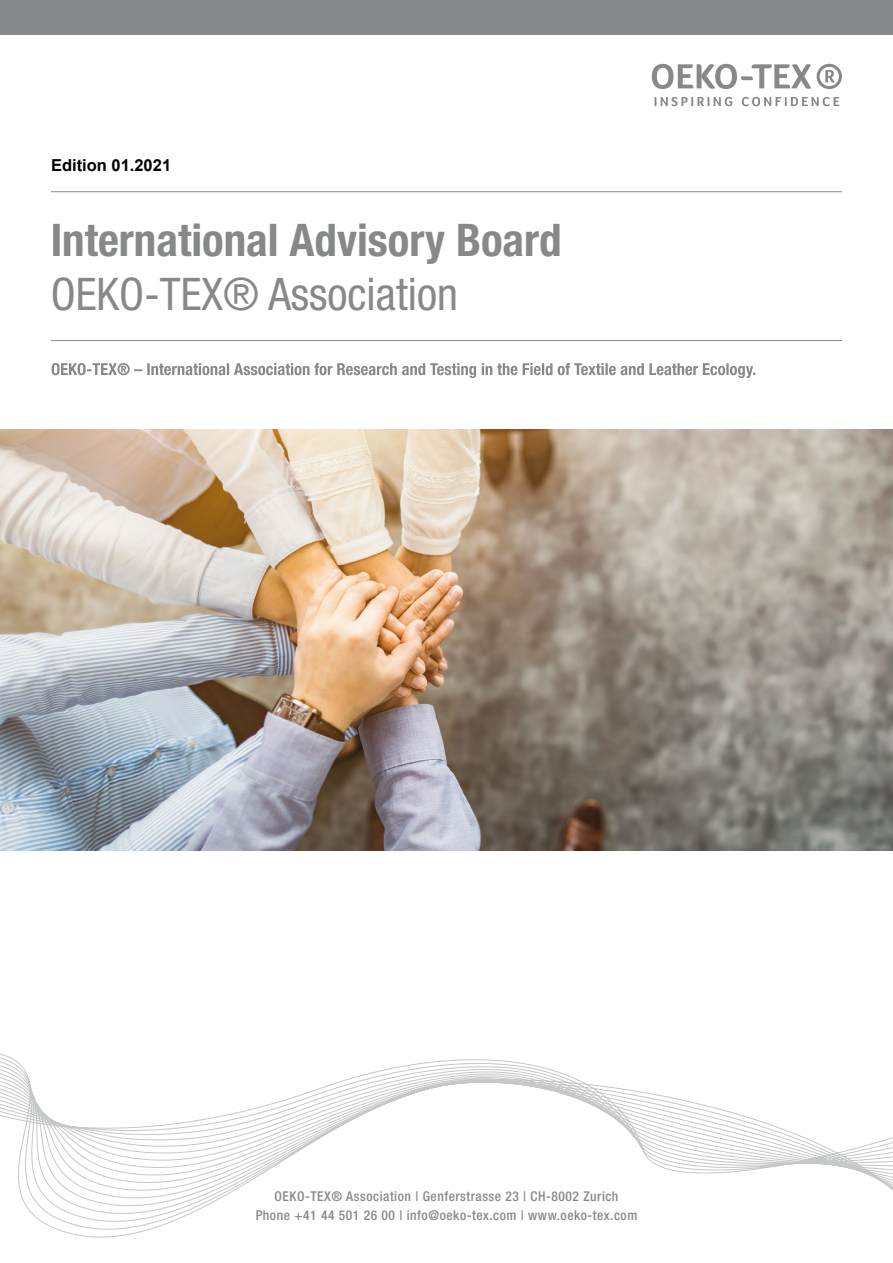
<style>
.page{position:relative;width:893px;height:1263px;background:#fff}
.page>*{position:absolute;margin:0;border:0;box-sizing:border-box;transform-origin:0 0}
.t1{font:700 condensed 45px "Helvetica Neue LT Pro";color:#87888a}
.t2{font:condensed 45px "Helvetica Neue LT Pro";color:#87888a}
.t3{font:700 16.5px "Arial";color:#000}
.t4{font:500 condensed 13.5px/19.5px "Helvetica Neue LT Pro";letter-spacing:.04em;color:#87888a;text-align:center}
</style>
<div class="page">
<img style="left:0;top:429px;width:893px;height:421px">
<hr style="left:51px;top:191px;width:791px;height:1px;background:#87888a">
<div style="left:0;top:0;width:893px;height:34px;background:#87888a"></div>
<svg style="left:652px;top:64px;width:159px;height:25px"></svg>
<svg style="left:817px;top:64px;width:25px;height:25px"></svg>
<svg style="left:655px;top:97px;width:77px;height:9px"></svg>
<svg style="left:742px;top:97px;width:97px;height:9px"></svg>
<hr style="left:51px;top:340px;width:791px;height:1px;background:#87888a">
<svg style="left:52px;top:363px;width:703px;height:15px"></svg>
<svg style="left:0;top:1053px;width:893px;height:185px"></svg>
<p class="t3" style="left:51px;top:155px;width:122px">Edition 01.2021</p>
<h1 class="t1" style="left:51px;top:213px;width:513px">International Advisory Board</h1>
<h1 class="t2" style="left:51px;top:268px;width:409px">OEKO-TEX® Association</h1>
<p class="t4" style="left:256px;top:1186px;width:383px">OEKO-TEX® Association | Genferstrasse 23 | CH-8002 Zurich<br>Phone +41 44 501 26 00 | info@oeko-tex.com | www.oeko-tex.com</p>
</div>
